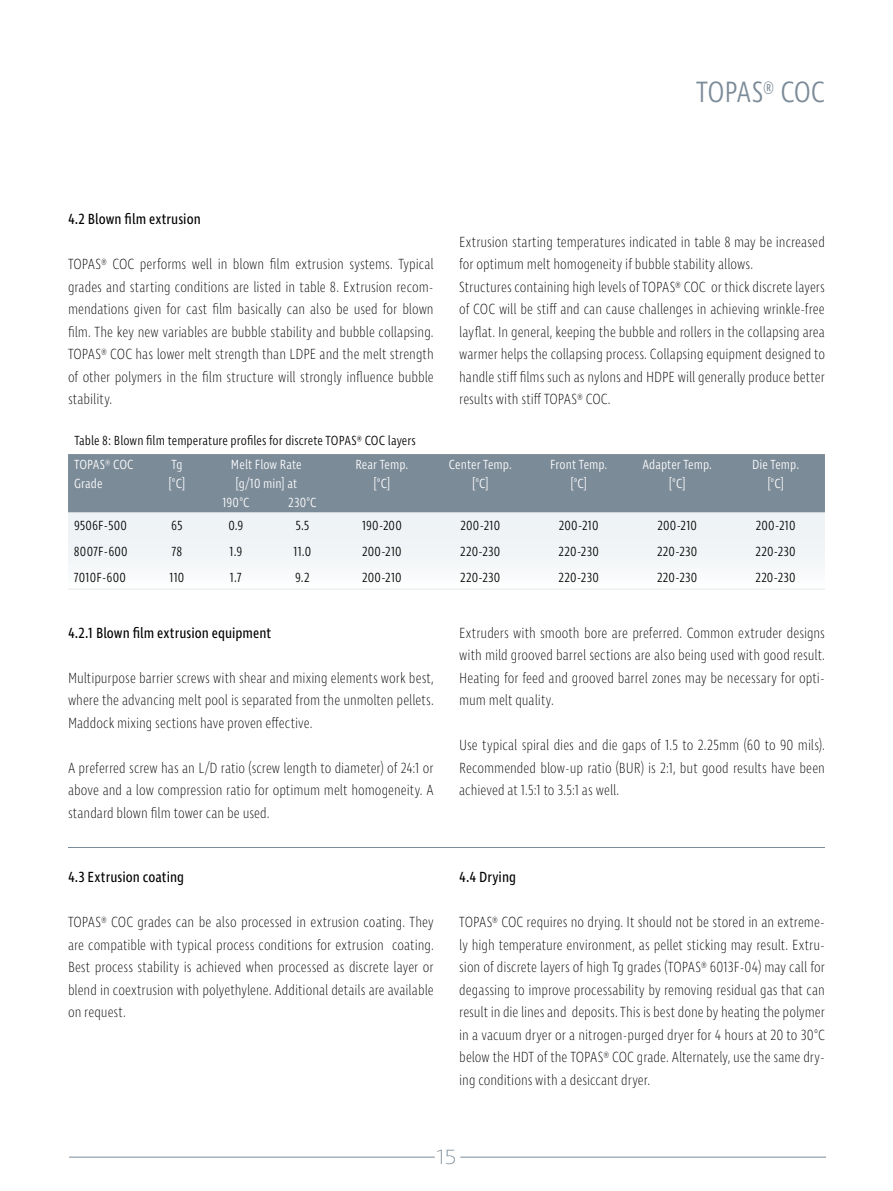
<style>
.page{position:relative;width:893px;height:1191px;background:#fff}
.page>*{position:absolute;margin:0;border:0;box-sizing:border-box;transform-origin:0 0}
.t1{font:300 30px "Ingra Cd";letter-spacing:-.01em;color:#7c8b98}
.t2{font:200 21px "Ingra Wd";color:#7c8b98}
.t3{font:200 15px/22.5px "Ingra Cd";color:#000;text-align:justify}
.t4{font:15px "Ingra Cd";letter-spacing:.005em;color:#000}
.t5{font:300 13.5px "Ingra Cd";letter-spacing:.005em;color:#000}
.t6{font:300 13.5px/19.5px "Ingra Cd";color:#fff;text-align:center}
</style>
<div class="page">
<hr style="left:69px;top:1156px;width:366px;height:1px;background:#7c8b98">
<hr style="left:460px;top:1156px;width:366px;height:1px;background:#7c8b98">
<div style="left:68px;top:454px;width:757px;height:58px;background:#7c8b98"></div>
<svg style="left:68px;top:512px;width:757px;height:77px"></svg>
<hr style="left:68px;top:589px;width:86px;height:1px;background:#e3e7eb">
<hr style="left:154px;top:589px;width:46px;height:1px;background:#e3e7eb">
<hr style="left:200px;top:589px;width:72px;height:1px;background:#e3e7eb">
<hr style="left:272px;top:589px;width:61px;height:1px;background:#e3e7eb">
<hr style="left:333px;top:589px;width:98px;height:1px;background:#e3e7eb">
<hr style="left:431px;top:589px;width:99px;height:1px;background:#e3e7eb">
<hr style="left:530px;top:589px;width:98px;height:1px;background:#e3e7eb">
<hr style="left:628px;top:589px;width:98px;height:1px;background:#e3e7eb">
<hr style="left:726px;top:589px;width:99px;height:1px;background:#e3e7eb">
<hr style="left:68px;top:847px;width:757px;height:1px;background:#7c8b98">
<h1 class="t1" style="left:696px;top:73px;width:130px">TOPAS® COC</h1>
<p class="t4" style="left:68px;top:210px;width:134px">4.2 Blown film extrusion</p>
<p class="t3" style="left:68px;top:253px;width:367px">TOPAS® COC performs well in blown film extrusion systems. Typical grades and starting conditions are listed in table 8. Extrusion recom&shy;mendations given for cast film basically can also be used for blown film. The key new variables are bubble stability and bubble collapsing.<br>TOPAS® COC has lower melt strength than LDPE and the melt strength of other polymers in the film structure will strongly influence bubble stability.</p>
<p class="t3" style="left:459px;top:231px;width:367px;text-align:left">Extrusion starting temperatures indicated in table 8 may be increased for optimum melt homogeneity if bubble stability allows.<br>Structures containing high levels of TOPAS® COC or thick discrete layers of COC will be stiff and can cause challenges in achieving wrinkle-free layflat. In general, keeping the bubble and rollers in the collapsing area warmer helps the collapsing process. Collapsing equipment designed to handle stiff films such as nylons and HDPE will generally produce better results with stiff TOPAS® COC.</p>
<p class="t5" style="left:74px;top:432px;width:343px">Table 8: Blown film temperature profiles for discrete TOPAS® COC layers</p>
<p class="t6" style="left:74px;top:455px;width:61px;text-align:left">TOPAS® COC<br>Grade</p>
<p class="t6" style="left:169px;top:455px;width:18px;text-align:left">Tg [°C]</p>
<p class="t6" style="left:231px;top:455px;width:72px">Melt Flow Rate [g/10 min] at</p>
<p class="t6" style="left:355px;top:455px;width:54px">Rear Temp. [°C]</p>
<p class="t6" style="left:449px;top:455px;width:65px">Center Temp. [°C]</p>
<p class="t6" style="left:550px;top:455px;width:59px">Front Temp. [°C]</p>
<p class="t6" style="left:642px;top:455px;width:71px">Adapter Temp. [°C]</p>
<p class="t6" style="left:752px;top:455px;width:49px">Die Temp. [°C]</p>
<p class="t6" style="left:222px;top:493px;width:29px">190°C</p>
<p class="t6" style="left:288px;top:493px;width:30px">230°C</p>
<p class="t5" style="left:74px;top:517px;width:54px">9506F-500</p>
<p class="t5" style="left:171px;top:517px;width:13px">65</p>
<p class="t5" style="left:228px;top:517px;width:17px">0.9</p>
<p class="t5" style="left:295px;top:517px;width:16px">5.5</p>
<p class="t5" style="left:362px;top:517px;width:41px">190-200</p>
<p class="t5" style="left:460px;top:517px;width:41px">200-210</p>
<p class="t5" style="left:559px;top:517px;width:41px">200-210</p>
<p class="t5" style="left:657px;top:517px;width:41px">200-210</p>
<p class="t5" style="left:756px;top:517px;width:41px">200-210</p>
<p class="t5" style="left:74px;top:543px;width:55px">8007F-600</p>
<p class="t5" style="left:171px;top:543px;width:12px">78</p>
<p class="t5" style="left:230px;top:543px;width:14px">1.9</p>
<p class="t5" style="left:294px;top:543px;width:19px">11.0</p>
<p class="t5" style="left:362px;top:543px;width:41px">200-210</p>
<p class="t5" style="left:460px;top:543px;width:42px">220-230</p>
<p class="t5" style="left:559px;top:543px;width:42px">220-230</p>
<p class="t5" style="left:657px;top:543px;width:42px">220-230</p>
<p class="t5" style="left:755px;top:543px;width:42px">220-230</p>
<p class="t5" style="left:74px;top:568px;width:53px">7010F-600</p>
<p class="t5" style="left:170px;top:568px;width:16px">110</p>
<p class="t5" style="left:230px;top:568px;width:14px">1.7</p>
<p class="t5" style="left:295px;top:568px;width:16px">9.2</p>
<p class="t5" style="left:362px;top:568px;width:41px">200-210</p>
<p class="t5" style="left:460px;top:568px;width:42px">220-230</p>
<p class="t5" style="left:559px;top:568px;width:42px">220-230</p>
<p class="t5" style="left:657px;top:568px;width:42px">220-230</p>
<p class="t5" style="left:755px;top:568px;width:42px">220-230</p>
<p class="t4" style="left:68px;top:623px;width:205px">4.2.1 Blown film extrusion equipment</p>
<p class="t3" style="left:68px;top:667px;width:367px">Multipurpose barrier screws with shear and mixing elements work best, where the advancing melt pool is separated from the unmolten pellets.<br>Maddock mixing sections have proven effective.</p>
<p class="t3" style="left:68px;top:757px;width:367px">A preferred screw has an L/D ratio (screw length to diameter) of 24:1 or above and a low compression ratio for optimum melt homogeneity. A standard blown film tower can be used.</p>
<p class="t4" style="left:68px;top:868px;width:118px">4.3 Extrusion coating</p>
<p class="t3" style="left:68px;top:911px;width:367px">TOPAS® COC grades can be also processed in extrusion coating. They are compatible with typical process conditions for extrusion coating.<br>Best process stability is achieved when processed as discrete layer or blend in coextrusion with polyethylene. Additional details are available on request.</p>
<p class="t3" style="left:459px;top:622px;width:367px">Extruders with smooth bore are preferred. Common extruder designs with mild grooved barrel sections are also being used with good result.<br>Heating for feed and grooved barrel zones may be necessary for opti&shy;mum melt quality.</p>
<p class="t3" style="left:459px;top:735px;width:367px">Use typical spiral dies and die gaps of 1.5 to 2.25mm (60 to 90 mils).<br>Recommended blow-up ratio (BUR) is 2:1, but good results have been achieved at 1.5:1 to 3.5:1 as well.</p>
<p class="t4" style="left:459px;top:868px;width:58px">4.4 Drying</p>
<p class="t3" style="left:459px;top:911px;width:367px">TOPAS® COC requires no drying. It should not be stored in an extreme&shy;ly high temperature environment, as pellet sticking may result. Extru&shy;sion of discrete layers of high Tg grades (TOPAS® 6013F-04) may call for degassing to improve processability by removing residual gas that can result in die lines and deposits. This is best done by heating the polymer in a vacuum dryer or a nitrogen-purged dryer for 4 hours at 20 to 30°C below the HDT of the TOPAS® COC grade. Alternately, use the same dry&shy;ing conditions with a desiccant dryer.</p>
<h2 class="t2" style="left:437px;top:1144px;width:21px">15</h2>
</div>
